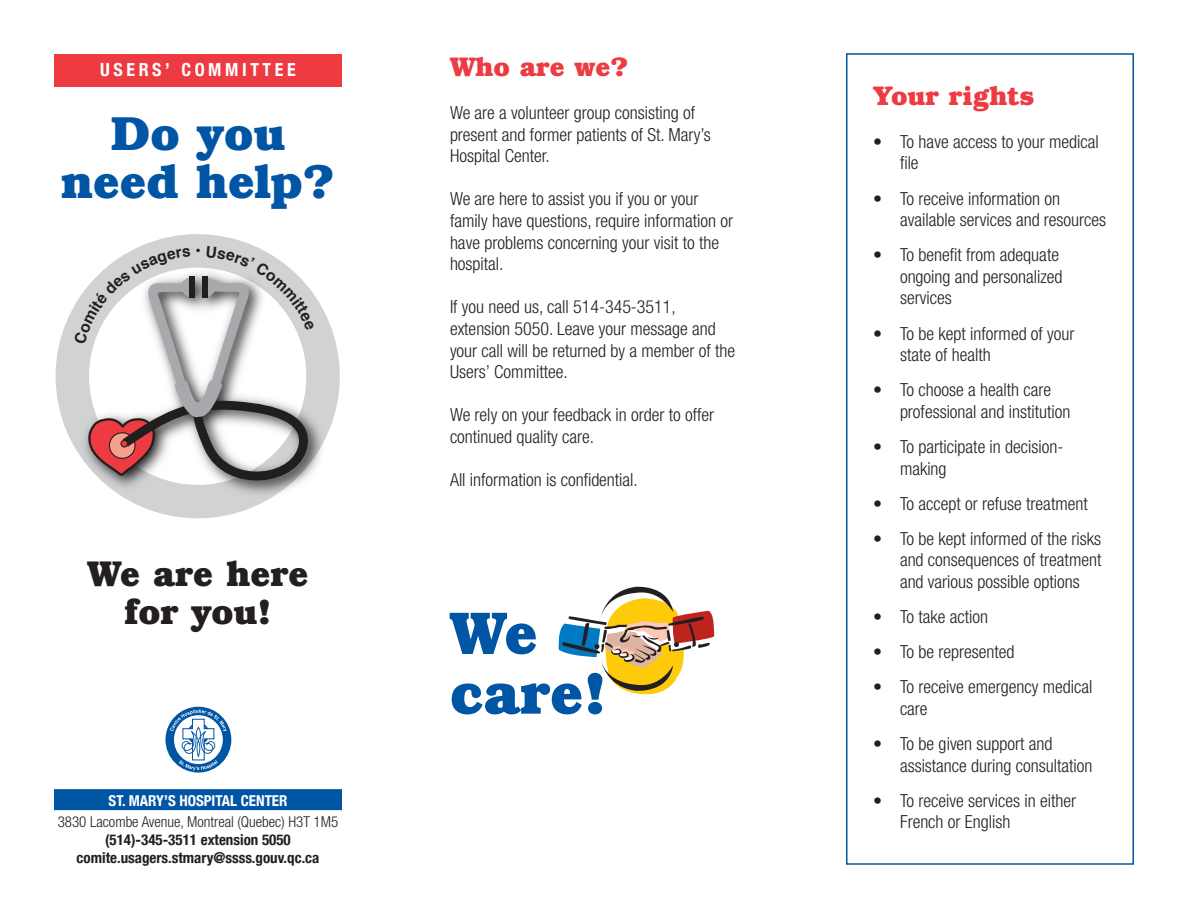
<style>
.page{position:relative;width:1188px;height:918px;background:#fff}
.page>*{position:absolute;margin:0;border:0;box-sizing:border-box;transform-origin:0 0}
.t1{font:700 60px "Bookman";color:#0155a5}
.t2{font:700 48px/48px "Bookman";color:#0155a5;text-align:center}
.t3{font:700 36px "Bookman";color:#231f20}
.t4{font:700 27px "Bookman";color:#ee3a41}
.t5{font:300 condensed 18px/21.6px "Helvetica Neue";color:#231f20}
.t6{font:700 condensed 18px "Helvetica Neue";letter-spacing:.2em;color:#fff}
.t7{font:700 15.6px "Helvetica";color:#231f20}
.t8{font:700 condensed 15px "Helvetica Neue";color:#231f20}
.t9{font:300 condensed 15px "Helvetica Neue";color:#231f20}
.t10{font:700 condensed 15px "Helvetica Neue";color:#fff}
</style>
<div class="page">
<svg style="left:558px;top:586px;width:157px;height:109px"></svg>
<div style="left:846px;top:53px;width:288px;height:812px;border:2px solid #0155a5"></div>
<div style="left:56px;top:234px;width:284px;height:284px;border:33px solid #d1d2d4;border-radius:50%"></div>
<img style="left:316px;top:298px;width:13px;height:168px">
<svg style="left:165px;top:707px;width:66px;height:66px"></svg>
<svg style="left:170px;top:709px;width:57px;height:62px"></svg>
<div style="left:54px;top:789px;width:288px;height:21px;background:#0155a5"></div>
<div style="left:54px;top:54px;width:288px;height:32px;background:#ee3a41"></div>
<svg style="left:74px;top:245px;width:242px;height:257px"></svg>
<p class="t6" style="left:100px;top:58px;width:197px">USERS’ COMMITTEE</p>
<p class="t2" style="left:61px;top:108px;width:275px">Do you need help?</p>
<p class="t7" style="left:196px;top:237px;width:7px">•</p>
<p class="t3" style="left:88px;top:551px;width:222px">We are here</p>
<p class="t3" style="left:124px;top:589px;width:149px">for you!</p>
<p class="t10" style="left:109px;top:791px;width:180px">ST. MARY’S HOSPITAL CENTER</p>
<p class="t9" style="left:58px;top:813px;width:282px">3830 Lacombe Avenue, Montreal (Quebec) H3T 1M5</p>
<p class="t8" style="left:105px;top:830px;width:187px">(514)-345-3511 extension 5050</p>
<p class="t8" style="left:77px;top:848px;width:244px">comite.usagers.stmary@ssss.gouv.qc.ca</p>
<p class="t4" style="left:450px;top:50px;width:180px">Who are we?</p>
<p class="t5" style="left:450px;top:102px;width:262px">We are a volunteer group consisting of present and former patients of St. Mary’s<br>Hospital Center.</p>
<p class="t5" style="left:450px;top:188px;width:285px">We are here to assist you if you or your family have questions, require information or have problems concerning your visit to the hospital.</p>
<p class="t5" style="left:450px;top:296px;width:287px">If you need us, call 514-345-3511, extension 5050. Leave your message and your call will be returned by a member of the Users’ Committee.</p>
<p class="t5" style="left:450px;top:404px;width:266px">We rely on your feedback in order to offer continued quality care.</p>
<p class="t5" style="left:450px;top:469px;width:189px">All information is confidential.</p>
<p class="t1" style="left:450px;top:596px;width:89px">We</p>
<p class="t1" style="left:450px;top:656px;width:158px">care!</p>
<p class="t4" style="left:873px;top:79px;width:163px">Your rights</p>
<p class="t5" style="left:900px;top:131px;width:200px;text-indent:-27px">• To have access to your medical file</p>
<p class="t5" style="left:900px;top:187px;width:208px;text-indent:-27px">• To receive information on available services and resources</p>
<p class="t5" style="left:900px;top:244px;width:164px;text-indent:-27px">• To benefit from adequate ongoing and personalized services</p>
<p class="t5" style="left:900px;top:322px;width:176px;text-indent:-27px">• To be kept informed of your state of health</p>
<p class="t5" style="left:900px;top:379px;width:172px;text-indent:-27px">• To choose a health care professional and institution</p>
<p class="t5" style="left:900px;top:436px;width:165px;text-indent:-27px">• To participate in decision&shy;making</p>
<p class="t5" style="left:873px;top:492px;width:216px">• To accept or refuse treatment</p>
<p class="t5" style="left:900px;top:527px;width:203px;text-align:justify;text-indent:-27px">• To be kept informed of the risks and consequences of treatment and various possible options</p>
<p class="t5" style="left:873px;top:606px;width:117px">• To take action</p>
<p class="t5" style="left:873px;top:641px;width:143px">• To be represented</p>
<p class="t5" style="left:900px;top:676px;width:194px;text-indent:-27px">• To receive emergency medical care</p>
<p class="t5" style="left:900px;top:733px;width:194px;text-indent:-27px">• To be given support and assistance during consultation</p>
<p class="t5" style="left:900px;top:789px;width:178px;text-indent:-27px">• To receive services in either<br>French or English</p>
</div>
